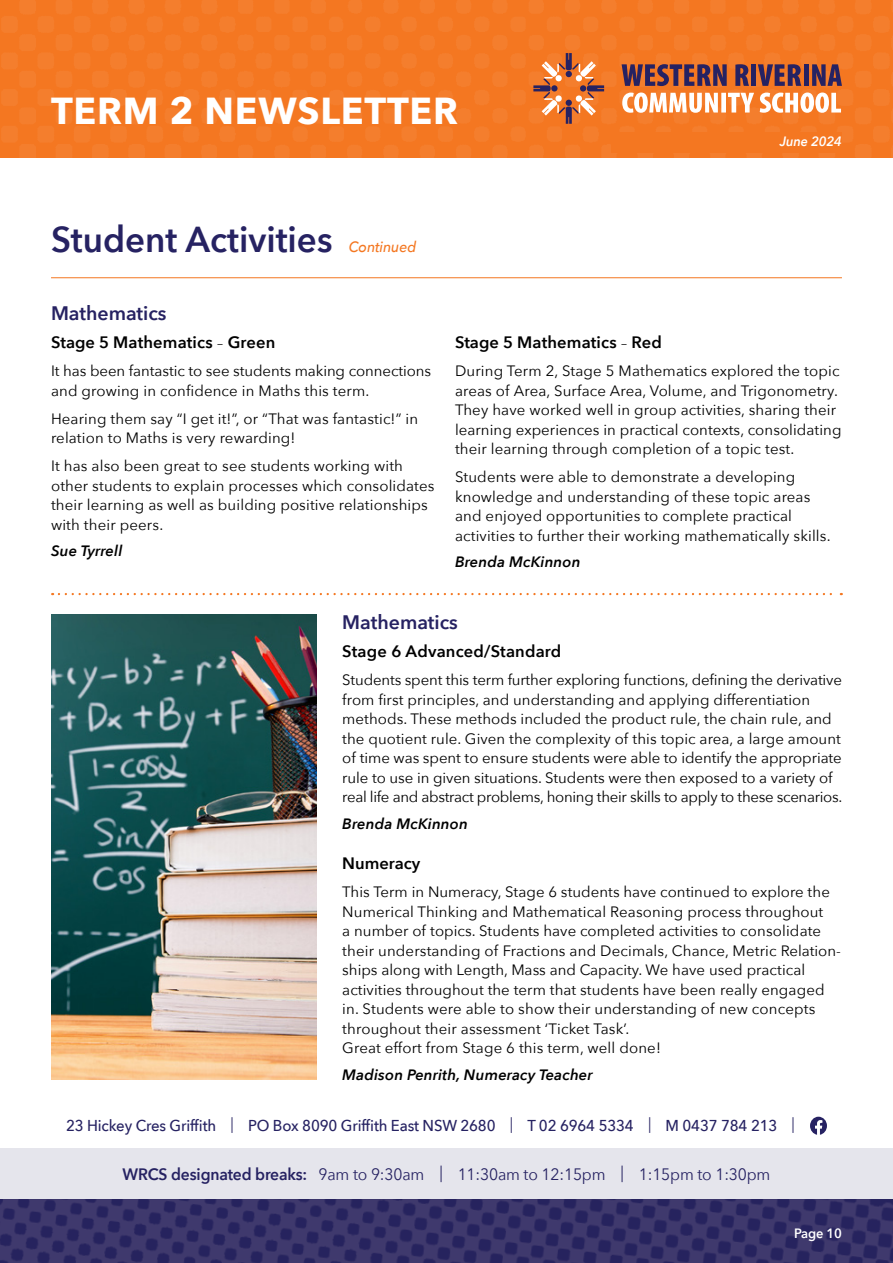
<style>
.page{position:relative;width:893px;height:1263px;background:#fff}
.page>*{position:absolute;margin:0;border:0;box-sizing:border-box;transform-origin:0 0}
.t1{font:700 37.5px "Avenir Next";letter-spacing:.02em;color:#fff}
.t2{font:600 36px "Avenir Next";color:#262262}
.t3{font:600 19.5px "Avenir Next";color:#262262}
.t4{font:600 16.5px "Avenir Next";letter-spacing:.01em;color:#000}
.t5{font:16.5px "Avenir Next";letter-spacing:-.01em;color:#262262;scale:.95 1}
.t6{font:500 15.75px "Avenir Next";letter-spacing:-.01em;color:#262262;scale:.95 1}
.t7{font:15px/19.5px "Avenir Next";letter-spacing:.005em;color:#000}
.t8{font:italic 600 15px "Avenir Next";letter-spacing:.01em;color:#000}
.t9{font:italic 500 15px "Avenir Next";letter-spacing:-.01em;color:#f47721;scale:.95 1}
.t10{font:italic 600 13.5px "Avenir Next";letter-spacing:-.01em;color:#fff;scale:.95 1}
.t11{font:600 13.5px "Avenir Next";letter-spacing:-.01em;color:#fff;scale:.95 1}
.s1{font-weight:400;font-size:15px}
.s2{font-weight:400}
.s3{font-weight:600}
</style>
<div class="page">
<img style="left:0;top:1200px;width:893px;height:63px">
<img style="left:0;top:0;width:893px;height:157px">
<div style="left:612px;top:132px;width:230px;height:21px;background:#f47721"></div>
<svg style="left:622px;top:93px;width:219px;height:20px"></svg>
<svg style="left:622px;top:64px;width:105px;height:22px;background:#774449"></svg>
<svg style="left:735px;top:64px;width:14px;height:22px"></svg>
<div style="left:751px;top:64px;width:5px;height:22px;background:#262262"></div>
<svg style="left:758px;top:64px;width:43px;height:22px"></svg>
<div style="left:803px;top:64px;width:5px;height:22px;background:#262262"></div>
<svg style="left:812px;top:64px;width:30px;height:22px"></svg>
<svg style="left:533px;top:53px;width:71px;height:71px;background:#dc7e46"></svg>
<hr style="left:51px;top:277px;width:791px;height:1px;background:#f47721">
<svg style="left:59px;top:593px;width:783px;height:2px"></svg>
<img style="left:51px;top:614px;width:265px;height:465px">
<div style="left:0;top:1149px;width:893px;height:51px;background:#e5e5ec"></div>
<svg style="left:810px;top:1117px;width:17px;height:18px"></svg>
<h1 class="t1" style="left:51px;top:78px;width:408px">TERM 2 NEWSLETTER</h1>
<h2 class="t2" style="left:51px;top:209px;width:283px">Student Activities</h2>
<p class="t9" style="left:349px;top:234px;width:72px">Continued</p>
<p class="t10" style="left:780px;top:130px;width:67px">June 2024</p>
<h3 class="t3" style="left:51px;top:296px;width:117px">Mathematics</h3>
<p class="t4" style="left:51px;top:328px;width:226px">Stage 5 Mathematics <span class="s1">–</span> Green</p>
<p class="t7" style="left:51px;top:361px;width:382px">It has been fantastic to see students making connections and growing in confidence in Maths this term.</p>
<p class="t7" style="left:51px;top:408px;width:369px">Hearing them say “I get it!”, or “That was fantastic!” in relation to Maths is very rewarding!</p>
<p class="t7" style="left:51px;top:456px;width:385px">It has also been great to see students working with other students to explain processes which consolidates their learning as well as building positive relationships with their peers.</p>
<p class="t8" style="left:51px;top:538px;width:73px">Sue Tyrrell</p>
<p class="t4" style="left:455px;top:328px;width:209px">Stage 5 Mathematics <span class="s1">–</span> Red</p>
<p class="t7" style="left:455px;top:361px;width:388px">During Term 2, Stage 5 Mathematics explored the topic areas of Area, Surface Area, Volume, and Trigonometry.<br>They have worked well in group activities, sharing their learning experiences in practical contexts, consolidating their learning through completion of a topic test.</p>
<p class="t7" style="left:455px;top:467px;width:377px">Students were able to demonstrate a developing knowledge and understanding of these topic areas and enjoyed opportunities to complete practical activities to further their working mathematically skills.</p>
<p class="t8" style="left:455px;top:549px;width:127px">Brenda McKinnon</p>
<h3 class="t3" style="left:342px;top:606px;width:117px">Mathematics</h3>
<p class="t4" style="left:342px;top:637px;width:220px">Stage 6 Advanced/Standard</p>
<p class="t7" style="left:342px;top:670px;width:502px">Students spent this term further exploring functions, defining the derivative from first principles, and understanding and applying differentiation methods. These methods included the product rule, the chain rule, and the quotient rule. Given the complexity of this topic area, a large amount of time was spent to ensure students were able to identify the appropriate rule to use in given situations. Students were then exposed to a variety of real life and abstract problems, honing their skills to apply to these scenarios.</p>
<p class="t8" style="left:342px;top:811px;width:127px">Brenda McKinnon</p>
<p class="t4" style="left:342px;top:849px;width:80px">Numeracy</p>
<p class="t7" style="left:342px;top:881px;width:500px">This Term in Numeracy, Stage 6 students have continued to explore the Numerical Thinking and Mathematical Reasoning process throughout<br>a number of topics. Students have completed activities to consolidate their understanding of Fractions and Decimals, Chance, Metric Relation&shy;ships along with Length, Mass and Capacity. We have used practical activities throughout the term that students have been really engaged in. Students were able to show their understanding of new concepts throughout their assessment ‘Ticket Task’.<br>Great effort from Stage 6 this term, well done!</p>
<p class="t8" style="left:342px;top:1061px;width:252px">Madison Penrith, Numeracy Teacher</p>
<p class="t6" style="left:66px;top:1112px;width:769px">23 Hickey Cres Griffith <span class="s2">|</span> PO Box 8090 Griffith East NSW 2680 <span class="s2">|</span> T 02 6964 5334 <span class="s2">|</span> M 0437 784 213 <span class="s2">|</span></p>
<p class="t5" style="left:123px;top:1160px;width:683px"><span class="s3">WRCS designated breaks:</span> 9am to 9:30am | 11:30am to 12:15pm | 1:15pm to 1:30pm</p>
<p class="t11" style="left:794px;top:1221px;width:52px">Page 10</p>
</div>
